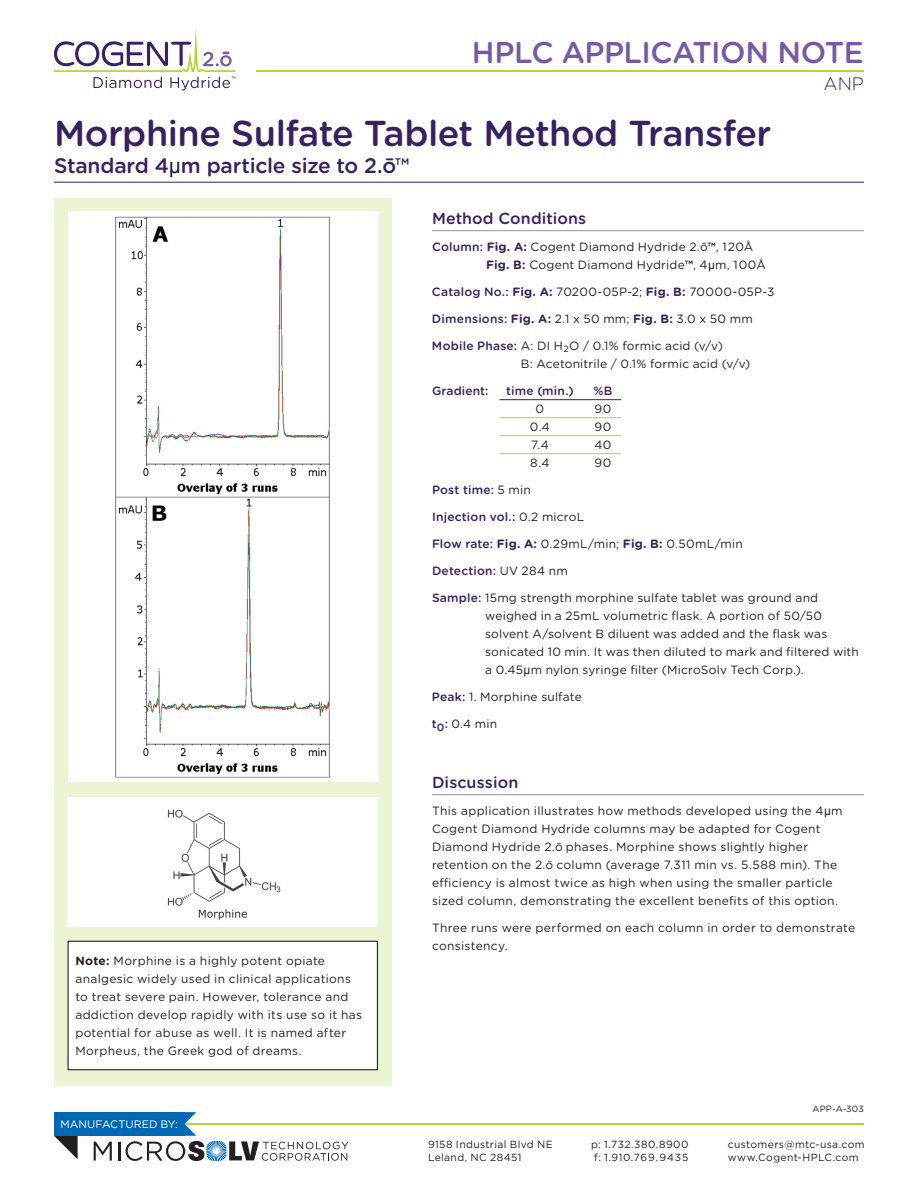
<style>
.page{position:relative;width:918px;height:1188px;background:#fff}
.page>*{position:absolute;margin:0;border:0;box-sizing:border-box;transform-origin:0 0}
.t1{font:500 36px "Gotham Rounded";letter-spacing:-.015em;color:#392060}
.t2{font:500 30px "Gotham Rounded";letter-spacing:-.015em;color:#775aa6}
.t3{font:500 21px "Gotham Rounded";letter-spacing:-.01em;color:#392060}
.t4{font:300 18px "Gotham Rounded";color:#392060}
.t5{font:500 16.05px "Gotham Rounded";letter-spacing:.005em;color:#392060}
.t6{font:12px/18px "Gotham Rounded";letter-spacing:.02em;color:#231f20}
.t7{font:500 12px "Gotham Rounded";letter-spacing:.015em;color:#392060}
.t8{font:10.8px "Gotham";color:#fff}
.t9{font:10.35px/12.5px "Gotham";letter-spacing:.035em;color:#231f20}
.t10{font:9px "Gotham Rounded";letter-spacing:.015em;color:#231f20}
.s1{font-family:"Arial";font-weight:400;color:#231f20}
.s2{font-weight:500;color:#392060}
.s3{font-weight:700;color:#392060}
.s4{font-weight:700}
.s5{font-family:"Arial"}
.s6{font-weight:400;color:#231f20}
</style>
<div class="page">
<div style="left:54px;top:198px;width:338px;height:887px;background:#edf4d4"></div>
<div style="left:67px;top:797px;width:311px;height:130px;background:#fff"></div>
<hr style="left:54px;top:182px;width:810px;height:1px;background:#392060">
<hr style="left:432px;top:230px;width:432px;height:1px;background:#939598">
<hr style="left:500px;top:399px;width:121px;height:1px;background:#392060">
<hr style="left:500px;top:417px;width:121px;height:1px;background:#b8d432">
<hr style="left:500px;top:435px;width:121px;height:1px;background:#b8d432">
<hr style="left:500px;top:453px;width:121px;height:1px;background:#b8d432">
<hr style="left:432px;top:794px;width:432px;height:1px;background:#939598">
<hr style="left:159px;top:1123px;width:705px;height:2px;background:#b8d432">
<svg style="left:54px;top:1136px;width:24px;height:23px"></svg>
<div style="left:54px;top:1112px;width:130px;height:24px;background:#0168b3"></div>
<svg style="left:94px;top:1142px;width:18px;height:19px"></svg>
<svg style="left:118px;top:1112px;width:230px;height:49px"></svg>
<div style="left:68px;top:941px;width:309px;height:129px;background:#fff"></div>
<div style="left:67px;top:941px;width:311px;height:129px;border:1px solid #231f20"></div>
<div style="left:68px;top:212px;width:311px;height:570px;background:#fff"></div>
<hr style="left:256px;top:70px;width:608px;height:2px;background:#b8d432">
<svg style="left:54px;top:28px;width:181px;height:62px"></svg>
<img style="left:115px;top:216px;width:215px;height:562px">
<img style="left:167px;top:809px;width:114px;height:111px">
<h2 class="t2" style="left:472px;top:31px;width:393px">HPLC APPLICATION NOTE</h2>
<h3 class="t4" style="left:824px;top:72px;width:42px">ANP</h3>
<h1 class="t1" style="left:54px;top:107px;width:719px">Morphine Sulfate Tablet Method Transfer</h1>
<h3 class="t3" style="left:54px;top:150px;width:357px">Standard 4<span class="s1">µ</span>m particle size to 2.o¯™</h3>
<h3 class="t5" style="left:432px;top:207px;width:156px">Method Conditions</h3>
<p class="t6" style="left:486px;top:238px;width:281px;text-indent:-54px"><span class="s2">Column:</span> <span class="s3">Fig. A:</span> Cogent Diamond Hydride 2.o¯<span class="s4">™</span>, 1 20Å<br><span class="s3">Fig. B:</span> Cogent Diamond Hydride<span class="s4">™</span>, 4<span class="s5">µ</span>m, 1 00Å</p>
<p class="t6" style="left:432px;top:283px;width:344px"><span class="s2">Catalog No.:</span> <span class="s3">Fig. A:</span> 70200-05P-2; <span class="s3">Fig. B:</span> 70000-05P-3</p>
<p class="t6" style="left:432px;top:310px;width:322px"><span class="s2">Dimensions:</span> <span class="s3">Fig. A:</span> 2.1 x 50 mm; <span class="s3">Fig. B:</span> 3.0 x 50 mm</p>
<p class="t6" style="left:521px;top:337px;width:231px;text-indent:-89px"><span class="s2">Mobile Phase:</span> A: DI H<sub>2</sub>O / 0.1% formic acid (v/v)<br>B: Acetonitrile / 0.1% formic acid (v/v)</p>
<p class="t7" style="left:432px;top:382px;width:58px">Gradient:</p>
<p class="t7" style="left:506px;top:382px;width:69px">time (min.)</p>
<p class="t7" style="left:593px;top:382px;width:21px">%B</p>
<p class="t6" style="left:536px;top:400px;width:10px">0</p>
<p class="t6" style="left:595px;top:400px;width:18px">90</p>
<p class="t6" style="left:530px;top:418px;width:22px">0.4</p>
<p class="t6" style="left:595px;top:418px;width:18px">90</p>
<p class="t6" style="left:531px;top:436px;width:19px">7.4</p>
<p class="t6" style="left:594px;top:436px;width:19px">40</p>
<p class="t6" style="left:530px;top:454px;width:21px">8.4</p>
<p class="t6" style="left:595px;top:454px;width:18px">90</p>
<p class="t7" style="left:432px;top:481px;width:100px">Post time: <span class="s6">5 min</span></p>
<p class="t7" style="left:432px;top:508px;width:154px">Injection vol.: <span class="s6">0.2 microL</span></p>
<p class="t6" style="left:432px;top:535px;width:312px"><span class="s2">Flow rate:</span> <span class="s3">Fig. A:</span> 0.29mL/min; <span class="s3">Fig. B:</span> 0.50mL/min</p>
<p class="t7" style="left:432px;top:562px;width:137px">Detection: <span class="s6">UV 284 nm</span></p>
<p class="t6" style="left:485px;top:589px;width:375px;text-indent:-53px"><span class="s2">Sample:</span> 15mg strength morphine sulfate tablet was ground and weighed in a 25mL volumetric flask. A portion of 50/50 solvent A/solvent B diluent was added and the flask was sonicated 10 min. It was then diluted to mark and filtered with a 0.45<span class="s5">µ</span>m nylon syringe filter (MicroSolv Tech Corp.).</p>
<p class="t6" style="left:432px;top:688px;width:151px"><span class="s2">Peak:</span> 1. Morphine sulfate</p>
<p class="t6" style="left:432px;top:715px;width:67px"><span class="s2">t</span><sub>0</sub><span class="s2">:</span> 0.4 min</p>
<p class="t6" style="left:75px;top:951px;width:288px"><span class="s4">Note:</span> Morphine is a highly potent opiate analgesic widely used in clinical applications to treat severe pain. However, tolerance and addiction develop rapidly with its use so it has potential for abuse as well. It is named after Morpheus, the Greek god of dreams.</p>
<p class="t8" style="left:60px;top:1118px;width:119px">manufactured by:</p>
<h3 class="t5" style="left:432px;top:771px;width:88px">Discussion</h3>
<p class="t6" style="left:432px;top:802px;width:412px">This application illustrates how methods developed using the 4<span class="s5">µ</span>m Cogent Diamond Hydride columns may be adapted for Cogent Diamond Hydride 2.o¯ phases. Morphine shows slightly higher retention on the 2.o¯ column (average 7.311 min vs. 5.588 min). The efficiency is almost twice as high when using the smaller particle sized column, demonstrating the excellent benefits of this option.</p>
<p class="t6" style="left:432px;top:919px;width:425px">Three runs were performed on each column in order to demonstrate consistency.</p>
<p class="t10" style="left:813px;top:1102px;width:53px">APP-A-303</p>
<p class="t9" style="left:428px;top:1138px;width:117px">9158 Industrial B lvd NE<br>Leland, NC 28451</p>
<p class="t9" style="left:591px;top:1138px;width:99px">p: 1.732.380.8900 f: 1.910.769.9435</p>
<p class="t9" style="left:728px;top:1138px;width:138px">customers@mtc-usa.com www.Cogent-HPLC.com</p>
</div>
